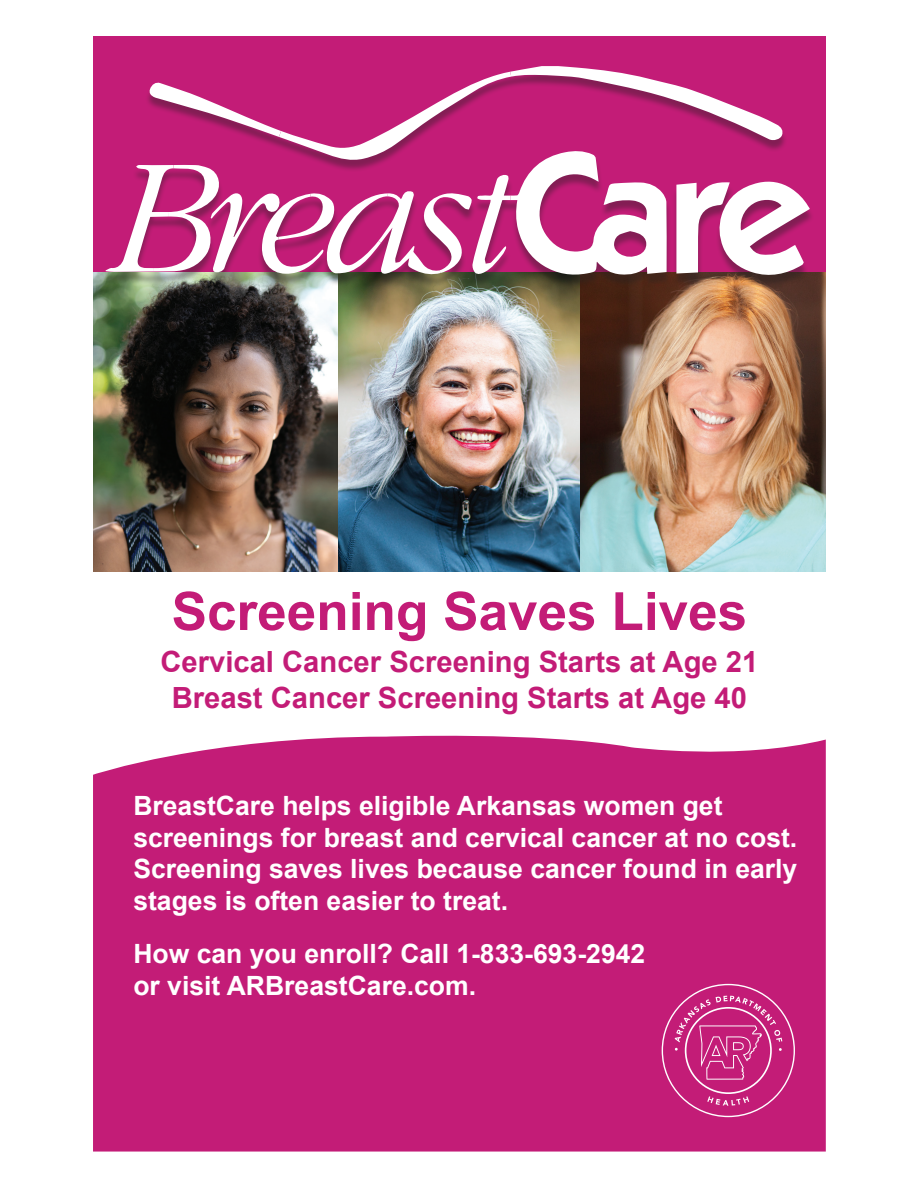
<style>
.page{position:relative;width:918px;height:1188px;background:#fff}
.page>*{position:absolute;margin:0;border:0;box-sizing:border-box;transform-origin:0 0}
.t1{font:700 53.1px "Arial";color:#c31c77}
.t2{font:700 29.25px/35.1px "Arial";color:#c31c77;text-align:center}
.t3{font:700 26.55px/31.8px "Arial";color:#fff}
</style>
<div class="page">
<div style="left:93px;top:36px;width:733px;height:236px;background:#c31c77"></div>
<div style="left:93px;top:735px;width:733px;height:417px;background:#c31c77"></div>
<img style="left:341px;top:272px;width:485px;height:300px">
<img style="left:93px;top:272px;width:248px;height:300px">
<svg style="left:662px;top:984px;width:133px;height:133px;background:#c93485"></svg>
<div style="left:101px;top:69px;width:713px;height:219px;background:#231f20;opacity:.4"></div>
<svg style="left:106px;top:66px;width:704px;height:209px"></svg>
<h1 class="t1" style="left:172px;top:582px;width:577px">Screening Saves Lives</h1>
<p class="t2" style="left:160px;top:645px;width:599px">Cervical Cancer Screening Starts at Age 21<br>Breast Cancer Screening Starts at Age 40</p>
<p class="t3" style="left:133px;top:790px;width:666px">BreastCare helps eligible Arkansas women get screenings for breast and cervical cancer at no cost.<br>Screening saves lives because cancer found in early stages is often easier to treat.</p>
<p class="t3" style="left:133px;top:938px;width:513px">How can you enroll? Call 1-833-693-2942 or visit ARBreastCare.com.</p>
</div>
